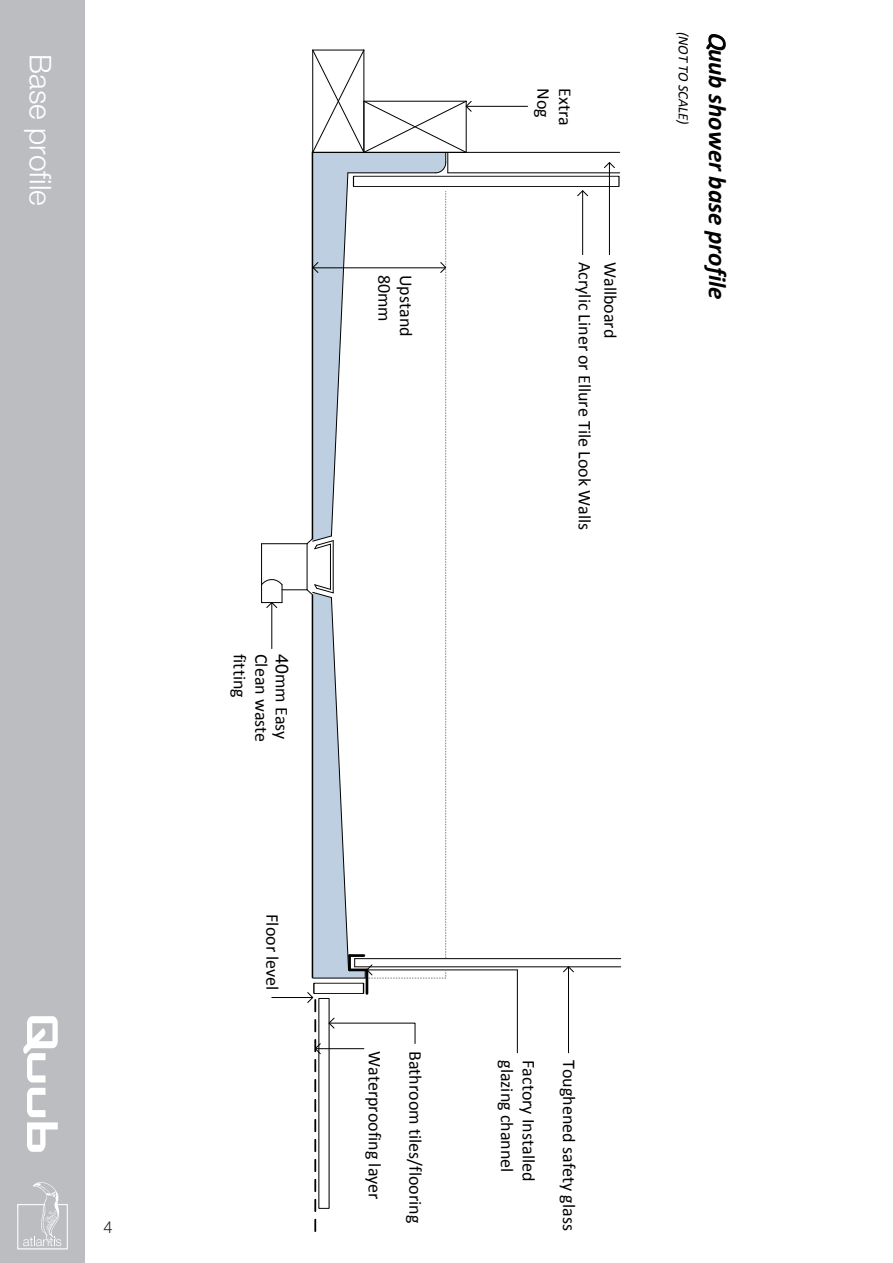
<style>
.page{position:relative;width:893px;height:1263px;background:#fff}
.page>*{position:absolute;margin:0;border:0;box-sizing:border-box;transform-origin:0 0}
.t1{font:300 30px "Helvetica Neue";color:#fff}
.t2{font:italic 700 25.2px "CALIBRI";color:#000}
.t3{font:18px/21.8px "CALIBRI";color:#000}
.t4{font:18px "Calibri";color:#000}
.t5{font:300 16.5px "Helvetica Neue";color:#231f20}
.t6{font:italic 14.4px "CALIBRI";color:#000}
.s1{font-family:"Helvetica"}
.s2{font-family:"Calibri";font-weight:400}
.s3{font-family:"Calibri"}
.s4{font-family:"CALIBRI"}
</style>
<div class="page">
<hr style="left:892px;top:0;width:1px;height:1263px;background:#bcbdc0">
<div style="left:0;top:0;width:85px;height:1263px;background:#bcbdc0"></div>
<svg style="left:17px;top:1182px;width:51px;height:68px"></svg>
<hr style="left:313px;top:152px;width:307px;height:1px;background:#000">
<hr style="left:448px;top:172px;width:172px;height:1px;background:#000">
<div style="left:353px;top:176px;width:267px;height:11px;border:1px solid #000"></div>
<hr style="left:355px;top:967px;width:266px;height:1px;background:#000">
<hr style="left:355px;top:958px;width:266px;height:1px;background:#000">
<hr style="left:609px;top:163px;width:1px;height:92px;background:#000">
<svg style="left:604px;top:162px;width:11px;height:6px"></svg>
<hr style="left:582px;top:191px;width:1px;height:64px;background:#000">
<svg style="left:577px;top:190px;width:11px;height:6px"></svg>
<hr style="left:466px;top:106px;width:62px;height:1px;background:#000">
<hr style="left:568px;top:967px;width:1px;height:86px;background:#000">
<svg style="left:563px;top:966px;width:11px;height:6px"></svg>
<svg style="left:328px;top:1017px;width:87px;height:27px"></svg>
<hr style="left:315px;top:1048px;width:49px;height:1px;background:#000">
<hr style="left:517px;top:970px;width:1px;height:83px;background:#000">
<hr style="left:367px;top:970px;width:150px;height:1px;background:#000">
<hr style="left:272px;top:997px;width:41px;height:1px;background:#000">
<svg style="left:307px;top:992px;width:14px;height:240px"></svg>
<div style="left:313px;top:983px;width:51px;height:11px;border:1px solid #000"></div>
<hr style="left:366px;top:970px;width:2px;height:23px;background:#000">
<svg style="left:261px;top:49px;width:211px;height:930px"></svg>
<img style="left:23px;top:1016px;width:35px;height:136px">
<hr style="left:312px;top:595px;width:1px;height:383px;background:#000">
<h1 class="t1" style="left:51px;top:54px;width:153px;rotate:90deg">Base profile</h1>
<p class="t5" style="left:104px;top:1222px;width:11px">4</p>
<p class="t3" style="left:249px;top:654px;width:45px;rotate:90deg">fitting</p>
<p class="t3" style="left:271px;top:654px;width:90px;rotate:90deg">Clean waste</p>
<p class="t3" style="left:291px;top:654px;width:87px;rotate:90deg"><span class="s1">40</span>mm Easy</p>
<p class="t3" style="left:282px;top:914px;width:78px;rotate:90deg">Floor level</p>
<p class="t4" style="left:396px;top:275px;width:49px;rotate:90deg">80mm</p>
<p class="t3" style="left:415px;top:275px;width:63px;rotate:90deg">Upstand</p>
<p class="t3" style="left:553px;top:88px;width:31px;rotate:90deg">Nog</p>
<p class="t3" style="left:575px;top:88px;width:39px;rotate:90deg">Extra</p>
<p class="t4" style="left:596px;top:262px;width:270px;rotate:90deg">Acrylic Liner or Ellure Tile Look Walls</p>
<p class="t3" style="left:620px;top:262px;width:78px;rotate:90deg">Wallboard</p>
<p class="t6" style="left:690px;top:32px;width:95px;rotate:90deg">(NOT TO SCALE)</p>
<h2 class="t2" style="left:728px;top:32px;width:269px;rotate:90deg"><span class="s2">Q</span><span class="s3">uub</span> shower base profile</h2>
<p class="t3" style="left:384px;top:1051px;width:150px;rotate:90deg">Waterproofing layer</p>
<p class="t3" style="left:578px;top:1060px;width:172px;rotate:90deg">Toughened safety glass</p>
<p class="t4" style="left:427px;top:1051px;width:174px;rotate:90deg"><span class="s4">Bathroom</span> tiles/flooring</p>
<p class="t3" style="left:538px;top:1060px;width:123px;rotate:90deg">Factory Installed glazing channel</p>
</div>
